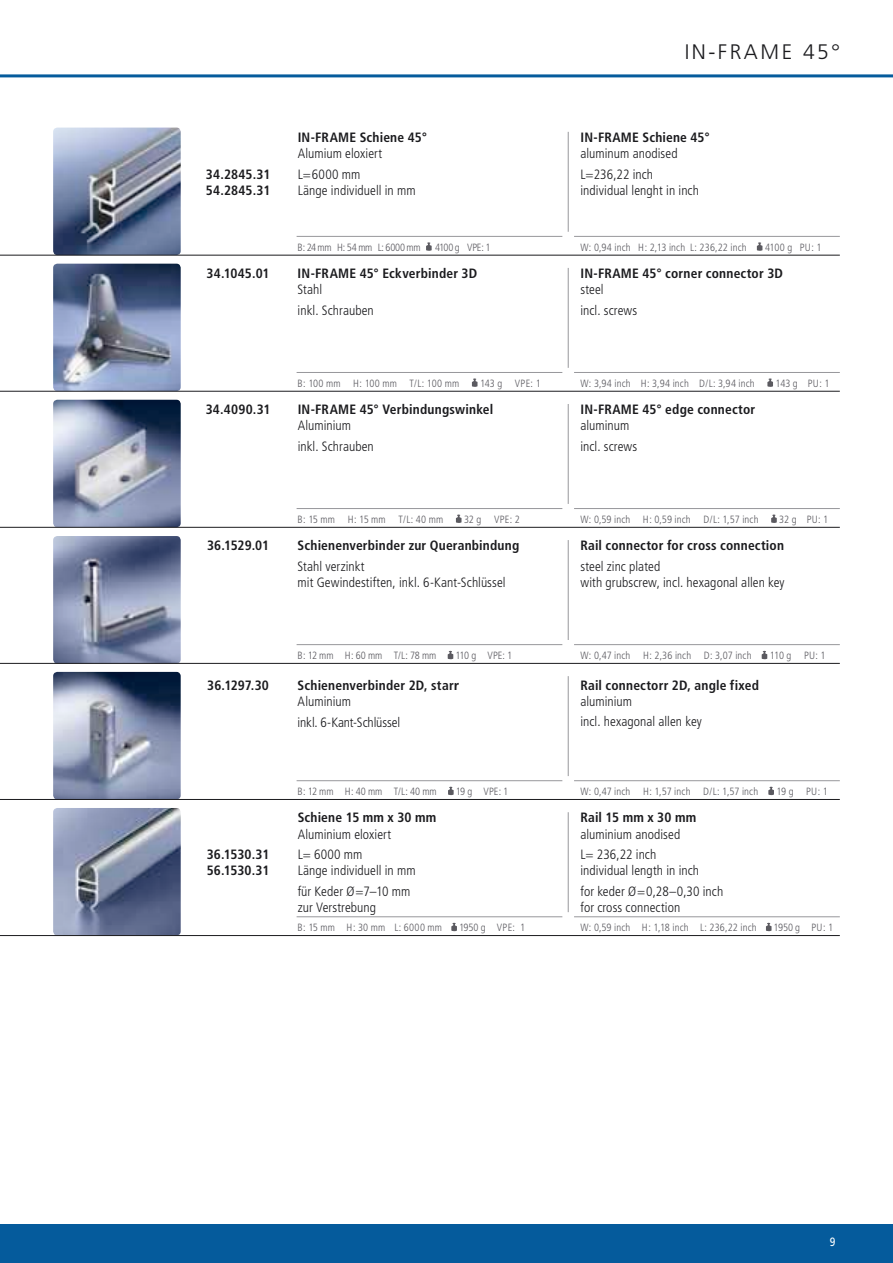
<style>
.page{position:relative;width:893px;height:1263px;background:#fff}
.page>*{position:absolute;margin:0;border:0;box-sizing:border-box;transform-origin:0 0}
.t1{font:300 21px "Frutiger";letter-spacing:.12em;color:#1b1b1e}
.t2{font:300 condensed 13.5px/20.4px "Frutiger";letter-spacing:.005em;color:#1b1b1e}
.t3{font:700 condensed 13.5px/16.2px "Frutiger";letter-spacing:.015em;color:#1b1b1e}
.t4{font:700 condensed 13.5px/16.2px "Frutiger";letter-spacing:-.005em;color:#1b1b1e}
.t5{font:12px "Frutiger";color:#fff;scale:.85 1}
.t6{font:300 condensed 10.5px "Frutiger";letter-spacing:.01em;color:#5b5a60}
.t7{font:300 condensed 10.5px "Frutiger";letter-spacing:-.03em;color:#5b5a60}
.s1{font-stretch:normal}
.s2{font-weight:300}
</style>
<div class="page">
<div style="left:0;top:1225px;width:893px;height:38px;background:#055b9c"></div>
<img style="left:53px;top:536px;width:128px;height:127px">
<img style="left:53px;top:400px;width:128px;height:127px">
<img style="left:53px;top:264px;width:128px;height:127px">
<img style="left:53px;top:128px;width:128px;height:127px">
<img style="left:53px;top:672px;width:128px;height:127px">
<svg style="left:456px;top:514px;width:5px;height:9px"></svg>
<svg style="left:771px;top:514px;width:6px;height:9px"></svg>
<svg style="left:472px;top:378px;width:5px;height:9px"></svg>
<svg style="left:767px;top:378px;width:6px;height:9px"></svg>
<svg style="left:426px;top:242px;width:6px;height:9px"></svg>
<svg style="left:757px;top:242px;width:5px;height:9px"></svg>
<svg style="left:448px;top:787px;width:6px;height:8px"></svg>
<svg style="left:768px;top:787px;width:6px;height:8px"></svg>
<svg style="left:448px;top:651px;width:5px;height:8px"></svg>
<svg style="left:762px;top:651px;width:5px;height:8px"></svg>
<img style="left:53px;top:808px;width:128px;height:127px">
<svg style="left:451px;top:923px;width:6px;height:8px"></svg>
<svg style="left:766px;top:923px;width:5px;height:8px"></svg>
<hr style="left:0;top:255px;width:840px;height:1px;background:#1b1b1e">
<hr style="left:0;top:391px;width:840px;height:1px;background:#1b1b1e">
<hr style="left:0;top:527px;width:840px;height:1px;background:#1b1b1e">
<hr style="left:0;top:663px;width:840px;height:1px;background:#1b1b1e">
<hr style="left:0;top:799px;width:840px;height:1px;background:#1b1b1e">
<hr style="left:0;top:935px;width:840px;height:1px;background:#1b1b1e">
<hr style="left:297px;top:236px;width:265px;height:1px;background:#97979b">
<hr style="left:574px;top:236px;width:266px;height:1px;background:#97979b">
<hr style="left:568px;top:132px;width:1px;height:100px;background:#97979b">
<hr style="left:297px;top:372px;width:265px;height:1px;background:#97979b">
<hr style="left:574px;top:372px;width:266px;height:1px;background:#97979b">
<hr style="left:568px;top:268px;width:1px;height:100px;background:#97979b">
<hr style="left:297px;top:508px;width:265px;height:1px;background:#97979b">
<hr style="left:574px;top:508px;width:266px;height:1px;background:#97979b">
<hr style="left:568px;top:404px;width:1px;height:100px;background:#97979b">
<hr style="left:297px;top:644px;width:265px;height:1px;background:#97979b">
<hr style="left:574px;top:644px;width:266px;height:1px;background:#97979b">
<hr style="left:568px;top:540px;width:1px;height:100px;background:#97979b">
<hr style="left:297px;top:780px;width:265px;height:1px;background:#97979b">
<hr style="left:574px;top:780px;width:266px;height:1px;background:#97979b">
<hr style="left:568px;top:676px;width:1px;height:100px;background:#97979b">
<hr style="left:297px;top:916px;width:265px;height:1px;background:#97979b">
<hr style="left:574px;top:916px;width:266px;height:1px;background:#97979b">
<hr style="left:568px;top:812px;width:1px;height:100px;background:#97979b">
<hr style="left:0;top:74px;width:893px;height:3px;background:#055b9c">
<p class="t3" style="left:206px;top:166px;width:66px">34.2845.31<br>54.2845.31</p>
<p class="t3" style="left:298px;top:129px;width:131px">IN-FRAME Schiene 45°</p>
<p class="t2" style="left:298px;top:143px;width:86px">Alumium eloxiert<br>L=6000 mm</p>
<p class="t2" style="left:298px;top:180px;width:119px">Länge individuell in mm</p>
<h1 class="t1" style="left:685px;top:40px;width:157px">IN-FRAME 45°</h1>
<p class="t3" style="left:580px;top:129px;width:131px">IN-FRAME Schiene 45°</p>
<p class="t2" style="left:580px;top:143px;width:99px">aluminum anodised<br>L=236,22 inch</p>
<p class="t2" style="left:580px;top:180px;width:120px">individual lenght in inch</p>
<p class="t7" style="left:298px;top:241px;width:124px">B: 24 mm H: 54 mm L: 6000 mm</p>
<p class="t6" style="left:435px;top:241px;width:57px">4100 g VPE: 1</p>
<p class="t6" style="left:580px;top:241px;width:168px">W: 0,94 inch H: 2,13 inch L: 236,22 inch</p>
<p class="t6" style="left:765px;top:241px;width:58px">4100 g PU: 1</p>
<p class="t3" style="left:207px;top:265px;width:64px">34.1045.01</p>
<p class="t3" style="left:298px;top:265px;width:181px">IN-FRAME 45° Eckverbinder 3D</p>
<p class="t2" style="left:298px;top:280px;width:78px">Stahl<br>inkl. Schrauben</p>
<p class="t3" style="left:580px;top:265px;width:204px">IN-FRAME 45° corner connector 3D</p>
<p class="t2" style="left:580px;top:280px;width:58px">steel<br>incl. screws</p>
<p class="t6" style="left:298px;top:377px;width:163px">B: 100 mm H: 100 mm T/L: 100 mm</p>
<p class="t6" style="left:480px;top:377px;width:62px">143 g VPE: 1</p>
<p class="t6" style="left:580px;top:377px;width:176px">W: 3,94 inch H: 3,94 inch D/L: 3,94 inch</p>
<p class="t6" style="left:775px;top:377px;width:55px">143 g PU: 1</p>
<p class="t3" style="left:206px;top:401px;width:66px">34.4090.31</p>
<p class="t3" style="left:298px;top:401px;width:197px">IN-FRAME 45° Verbindungswinkel</p>
<p class="t2" style="left:298px;top:416px;width:78px">Aluminium inkl. Schrauben</p>
<p class="t3" style="left:580px;top:401px;width:176px">IN-FRAME 45° edge connector</p>
<p class="t2" style="left:580px;top:416px;width:58px">aluminum incl. screws</p>
<p class="t6" style="left:298px;top:513px;width:147px">B: 15 mm H: 15 mm T/L: 40 mm</p>
<p class="t6" style="left:464px;top:513px;width:57px">32 g VPE: 2</p>
<p class="t6" style="left:580px;top:513px;width:180px">W: 0,59 inch H: 0,59 inch D/L: 1,57 inch</p>
<p class="t6" style="left:779px;top:513px;width:51px">32 g PU: 1</p>
<p class="t3" style="left:207px;top:538px;width:64px">36.1529.01</p>
<p class="t3" style="left:298px;top:538px;width:223px">Schienenverbinder zur Queranbindung</p>
<p class="t2" style="left:298px;top:558px;width:210px;line-height:16.2px">Stahl verzinkt<br>mit Gewindestiften, inkl. 6-Kant-Schlüssel</p>
<p class="t3" style="left:580px;top:538px;width:205px">Rail connector for cross connection</p>
<p class="t2" style="left:580px;top:558px;width:206px;line-height:16.2px">steel zinc plated<br>with grubscrew, incl. hexagonal allen key</p>
<p class="t6" style="left:298px;top:650px;width:140px">B: 12 mm H: 60 mm T/L: 78 mm</p>
<p class="t6" style="left:455px;top:650px;width:58px">110 g VPE: 1</p>
<p class="t6" style="left:580px;top:650px;width:173px">W: 0,47 inch H: 2,36 inch D: 3,07 inch</p>
<p class="t6" style="left:770px;top:650px;width:57px">110 g PU: 1</p>
<p class="t3" style="left:207px;top:677px;width:63px">36.1297.30</p>
<p class="t3" style="left:298px;top:677px;width:163px">Schienenverbinder 2D, star<span class="s1">r<br></span><span class="s2">Aluminium</span></p>
<p class="t2" style="left:298px;top:712px;width:104px">inkl. 6-Kant-Schlüssel</p>
<p class="t3" style="left:580px;top:677px;width:180px">Rail connectorr 2D, angle fixed</p>
<p class="t2" style="left:580px;top:691px;width:123px">aluminium<br>incl. hexagonal allen key</p>
<p class="t4" style="left:207px;top:846px;width:64px">36.1530.31<br>56.1530.31</p>
<p class="t6" style="left:298px;top:785px;width:141px">B: 12 mm H: 40 mm T/L: 40 mm</p>
<p class="t6" style="left:456px;top:785px;width:54px">19 g VPE: 1</p>
<p class="t6" style="left:580px;top:785px;width:179px">W: 0,47 inch H: 1,57 inch D/L: 1,57 inch</p>
<p class="t6" style="left:776px;top:785px;width:53px">19 g PU: 1</p>
<p class="t3" style="left:298px;top:809px;width:140px">Schiene 15 mm x 30 mm</p>
<p class="t2" style="left:298px;top:824px;width:95px">Aluminium eloxiert<br>L= 6000 mm</p>
<p class="t2" style="left:298px;top:860px;width:119px">Länge individuell in mm für Keder Ø=7–10 mm</p>
<p class="t2" style="left:298px;top:897px;width:80px">zur Verstrebung</p>
<p class="t3" style="left:580px;top:809px;width:117px">Rail 15 mm x 30 mm</p>
<p class="t2" style="left:580px;top:824px;width:101px">aluminium anodised<br>L= 236,22 inch</p>
<p class="t2" style="left:580px;top:860px;width:144px">individual length in inch<br>for keder Ø=0,28–0,30 inch</p>
<p class="t2" style="left:580px;top:897px;width:101px">for cross connection</p>
<p class="t6" style="left:298px;top:921px;width:146px">B: 15 mm H: 30 mm L: 6000 mm</p>
<p class="t6" style="left:459px;top:921px;width:68px">1950 g VPE: 1</p>
<p class="t6" style="left:580px;top:921px;width:178px">W: 0,59 inch H: 1,18 inch L: 236,22 inch</p>
<p class="t6" style="left:774px;top:921px;width:61px">1950 g PU: 1</p>
<p class="t5" style="left:830px;top:1235px;width:8px">9</p>
</div>
